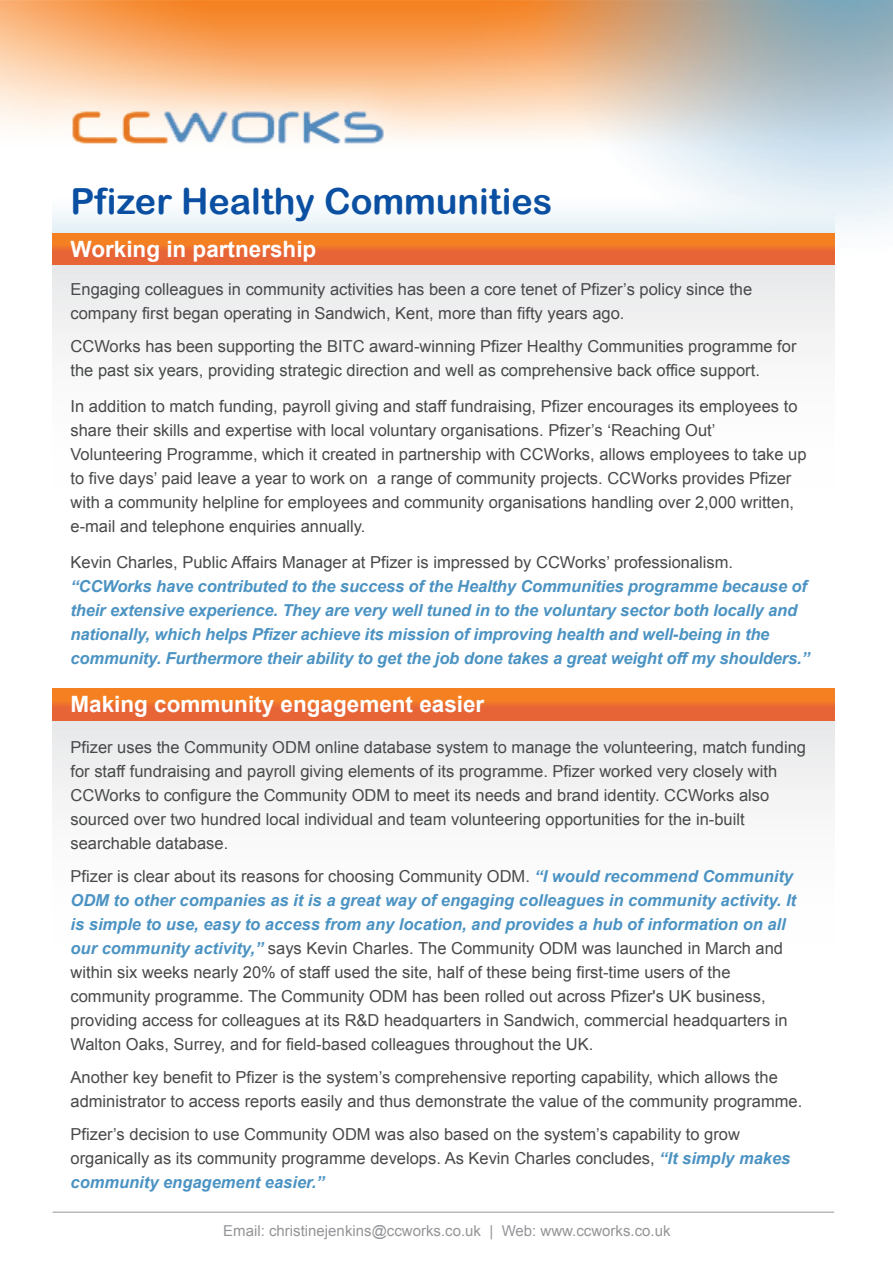
<style>
.page{position:relative;width:893px;height:1263px;background:#fff}
.page>*{position:absolute;margin:0;border:0;box-sizing:border-box;transform-origin:0 0}
.t1{font:36px "Arial Rounded MT Bold";color:#0a4fa1}
.t2{font:700 22.5px "Arial";color:#fff}
.t3{font:16.5px/24px "Arial";color:#484949}
.t4{font:italic 700 16.5px/24px "Arial";letter-spacing:-.01em;color:#4b93c3}
.t5{font:15px "Arial";color:#939598}
.s1{font-weight:700;font-style:italic;color:#4b93c3}
</style>
<div class="page">
<img style="left:0;top:0;width:892px;height:1212px">
<div style="left:52px;top:232px;width:782px;height:34px;background:linear-gradient(to bottom,#f8861d,#e45d3b)"></div>
<div style="left:52px;top:266px;width:782px;height:229px;background:linear-gradient(to bottom,#ebebec,#fff)"></div>
<div style="left:52px;top:196px;width:782px;height:36px;background:linear-gradient(to right,#f4f9fb,#eef5f9)"></div>
<svg style="left:52px;top:688px;width:782px;height:33px"></svg>
<div style="left:52px;top:721px;width:782px;height:230px;background:linear-gradient(to bottom,#eaebec,#fff)"></div>
<hr style="left:52px;top:1212px;width:782px;height:1px;background:#939598">
<h1 class="t1" style="left:70px;top:180px;width:483px">Pfizer Healthy Communities</h1>
<h2 class="t2" style="left:70px;top:234px;width:247px">Working in partnership</h2>
<p class="t3" style="left:70px;top:277px;width:683px">Engaging colleagues in community activities has been a core tenet of Pfizer’s policy since the company first began operating in Sandwich, Kent, more than fifty years ago.</p>
<p class="t3" style="left:70px;top:334px;width:727px">CCWorks has been supporting the BITC award-winning Pfizer Healthy Communities programme for the past six years, providing strategic direction and well as comprehensive back office support.</p>
<p class="t3" style="left:70px;top:394px;width:738px">In addition to match funding, payroll giving and staff fundraising, Pfizer encourages its employees to share their skills and expertise with local voluntary organisations. Pfizer’s ‘Reaching Out’ Volunteering Programme, which it created in partnership with CCWorks, allows employees to take up to five days’ paid leave a year to work on a range of community projects. CCWorks provides Pfizer with a community helpline for employees and community organisations handling over 2,000 written, e-mail and telephone enquiries annually.</p>
<p class="t3" style="left:70px;top:551px;width:664px">Kevin Charles, Public Affairs Manager at Pfizer is impressed by CCWorks’ professionalism.</p>
<p class="t4" style="left:70px;top:575px;width:741px">“CCWorks have contributed to the success of the Healthy Communities programme because of their extensive experience. They are very well tuned in to the voluntary sector both locally and nationally, which helps Pfizer achieve its mission of improving health and well-being in the community. Furthermore their ability to get the job done takes a great weight off my shoulders.”</p>
<h2 class="t2" style="left:70px;top:690px;width:415px">Making community engagement easier</h2>
<p class="t3" style="left:70px;top:735px;width:737px">Pfizer uses the Community ODM online database system to manage the volunteering, match funding for staff fundraising and payroll giving elements of its programme. Pfizer worked very closely with CCWorks to configure the Community ODM to meet its needs and brand identity. CCWorks also sourced over two hundred local individual and team volunteering opportunities for the in-built searchable database.</p>
<p class="t3" style="left:70px;top:864px;width:727px">Pfizer is clear about its reasons for choosing Community ODM. <span class="s1">“I would recommend Community ODM to other companies as it is a great way of engaging colleagues in community activity. It is simple to use, easy to access from any location, and provides a hub of information on all our community activity,”</span> says Kevin Charles. The Community ODM was launched in March and within six weeks nearly 20% of staff used the site, half of these being first-time users of the community programme. The Community ODM has been rolled out across Pfizer's UK business, providing access for colleagues at its R&amp;D headquarters in Sandwich, commercial headquarters in Walton Oaks, Surrey, and for field-based colleagues throughout the UK.</p>
<p class="t3" style="left:70px;top:1065px;width:733px">Another key benefit to Pfizer is the system’s comprehensive reporting capability, which allows the administrator to access reports easily and thus demonstrate the value of the community programme.</p>
<p class="t3" style="left:70px;top:1122px;width:721px">Pfizer’s decision to use Community ODM was also based on the system’s capability to grow organically as its community programme develops. As Kevin Charles concludes, <span class="s1">“It simply makes community engagement easier.”</span></p>
<p class="t5" style="left:223px;top:1221px;width:449px">Email: christinejenkins@ccworks.co.uk | Web: www.ccworks.co.uk</p>
</div>
